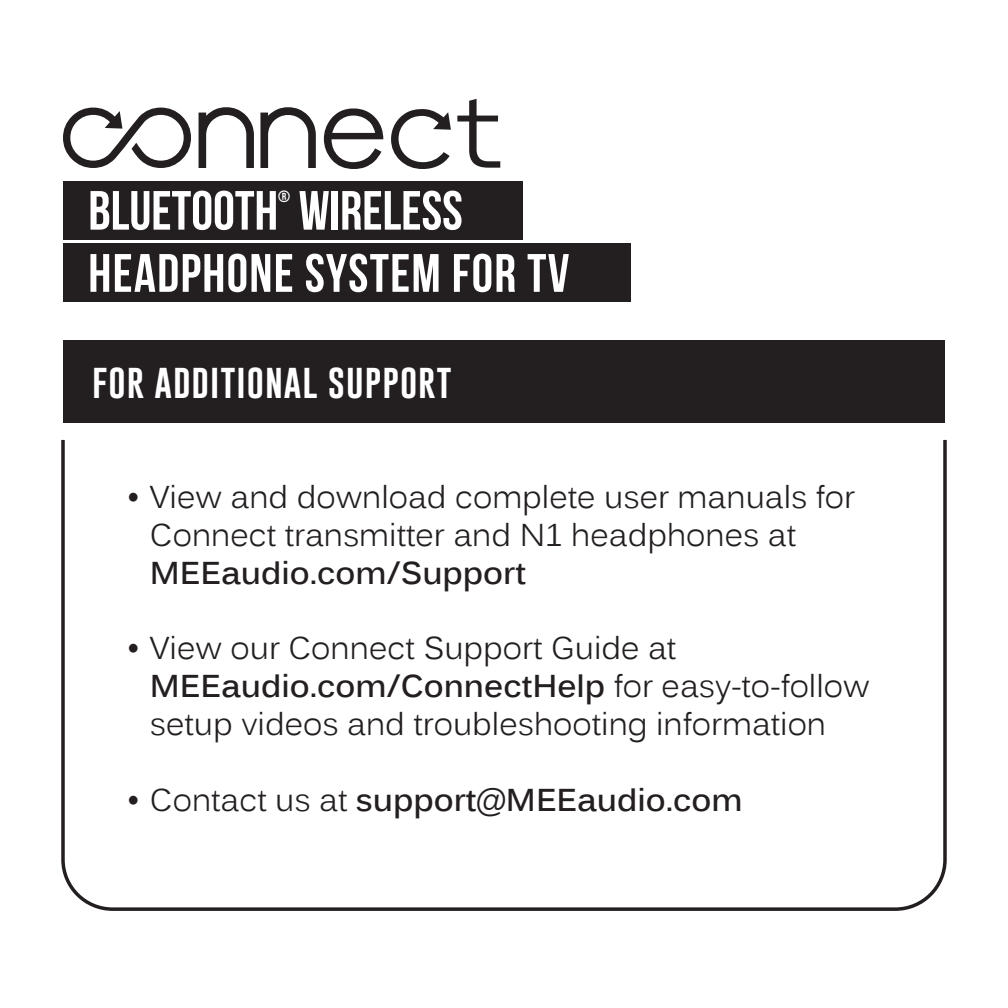
<style>
.page{position:relative;width:1008px;height:1008px;background:#fff}
.page>*{position:absolute;margin:0;border:0;box-sizing:border-box;transform-origin:0 0}
.t1{font:55.3px "Bebas Neue";color:#fff}
.t2{font:53.9px "Bebas Neue";letter-spacing:.025em;color:#fff}
.t3{font:31.5px/37.8px "Kalinga";color:#231f20}
.t4{font:700 31.5px "Kalinga";color:#231f20}
.t5{font:31.5px "Gobold";letter-spacing:.03em;color:#fff;scale:1.08 1}
.t6{font:16.45px "Bebas Neue";color:#fff}
.s1{font-weight:700}
.s2{font-weight:400}
</style>
<div class="page">
<svg style="left:324px;top:108px;width:59px;height:61px"></svg>
<svg style="left:391px;top:109px;width:60px;height:60px"></svg>
<svg style="left:63px;top:108px;width:128px;height:60px"></svg>
<svg style="left:457px;top:99px;width:43px;height:69px"></svg>
<svg style="left:199px;top:107px;width:55px;height:61px"></svg>
<svg style="left:260px;top:107px;width:56px;height:61px"></svg>
<div style="left:63px;top:181px;width:460px;height:59px;background:#231f20"></div>
<div style="left:63px;top:244px;width:567px;height:58px;background:#231f20"></div>
<div style="left:63px;top:340px;width:882px;height:82px;background:#231f20"></div>
<svg style="left:61px;top:439px;width:886px;height:472px"></svg>
<h1 class="t1" style="left:88px;top:180px;width:376px">BLUETOOTH WIRELESS</h1>
<p class="t6" style="left:278px;top:188px;width:14px">®</p>
<h2 class="t2" style="left:88px;top:244px;width:483px">HEADPHONE SYSTEM FOR TV</h2>
<p class="t5" style="left:92px;top:363px;width:335px">FOR ADDITIONAL SUPPORT</p>
<p class="t3" style="left:150px;top:481px;width:707px;text-indent:-24px">• View and download complete user manuals for<br>Connect transmitter and N1 headphones at</p>
<p class="t4" style="left:150px;top:552px;width:378px">MEEaudio.com/Support</p>
<p class="t3" style="left:150px;top:632px;width:721px;text-indent:-24px">• View our Connect Support Guide at<br><span class="s1">MEEaudio.com/ConnectHelp</span> for easy-to-follow setup videos and troubleshooting information</p>
<p class="t4" style="left:126px;top:779px;width:618px"><span class="s2">• Contact us at</span> support@MEEaudio.com</p>
</div>
